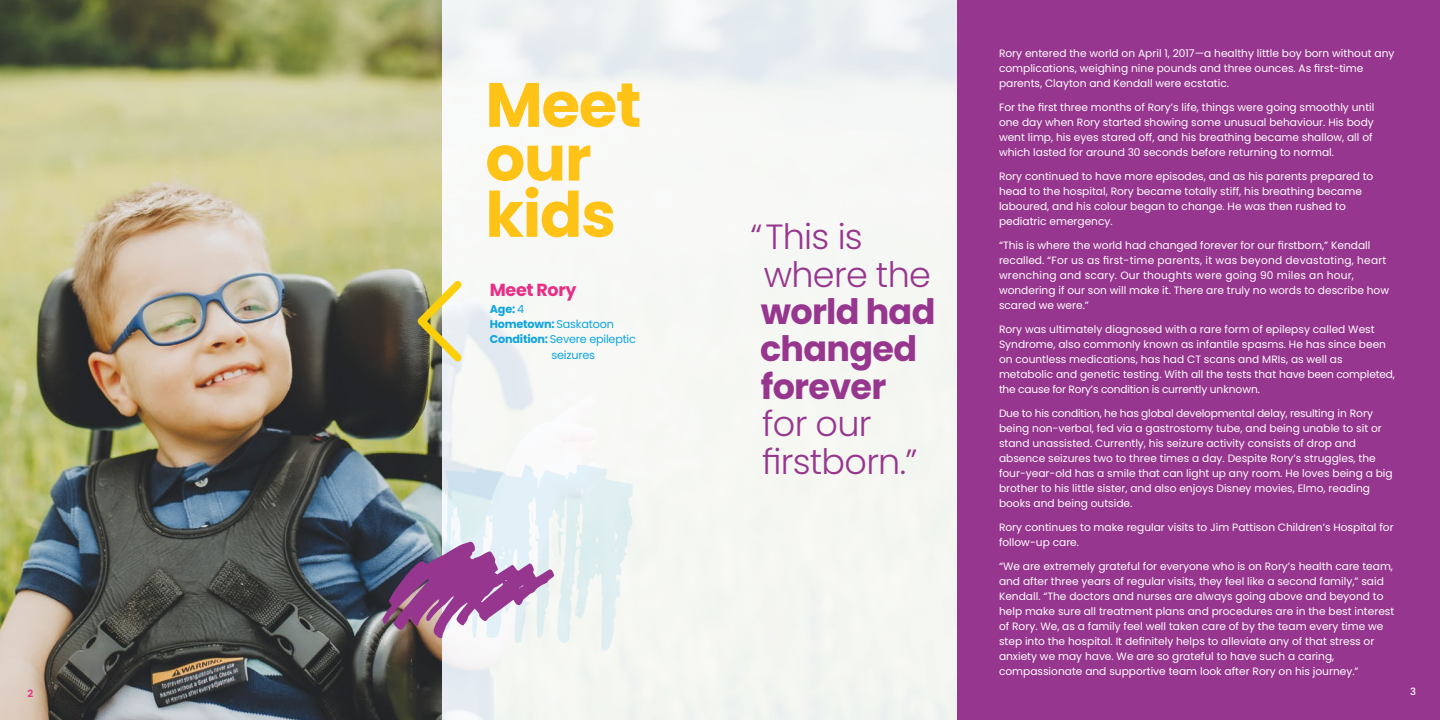
<style>
.page{position:relative;width:1440px;height:720px;background:#fff}
.page>*{position:absolute;margin:0;border:0;box-sizing:border-box;transform-origin:0 0}
.t1{font:700 62.5px/55px "Poppins";letter-spacing:-.02em;color:#ffc317}
.t2{font:300 35px/37.5px "Poppins";letter-spacing:-.02em;color:#97368e}
.t3{font:700 35px/37.5px "Poppins";letter-spacing:-.02em;color:#97368e}
.t4{font:700 17.5px "Poppins";letter-spacing:-.02em;color:#e82e85}
.t5{font:11.25px "Poppins";letter-spacing:-.02em;color:#0ea5df}
.t6{font:700 11.25px "Poppins";letter-spacing:-.02em;color:#0ea5df}
.t7{font:10.62px/15px "Poppins";color:#fff}
.t8{font:600 10px "Poppins";color:#e82e85}
.t9{font:500 10px "Poppins";color:#fff}
.s1{font-weight:400}
.s2{font-weight:700}
</style>
<div class="page">
<img style="left:0;top:0;width:442px;height:720px">
<svg style="left:442px;top:0;width:516px;height:720px;fill:#f5f7f3"></svg>
<svg style="left:418px;top:281px;width:43px;height:81px;background:#c2ba7e"></svg>
<div style="left:958px;top:0;width:482px;height:720px;background:#97368e"></div>
<svg style="left:382px;top:464px;width:251px;height:188px"></svg>
<h1 class="t1" style="left:485px;top:78px;width:157px">Meet our kids</h1>
<h3 class="t4" style="left:490px;top:279px;width:88px">Meet Rory</h3>
<p class="t6" style="left:490px;top:303px;width:36px">Age: <span class="s1">4</span></p>
<p class="t6" style="left:490px;top:318px;width:125px">Hometown: <span class="s1">Saskatoon</span></p>
<p class="t5" style="left:490px;top:333px;width:148px"><span class="s2">Condition:</span> Severe epileptic</p>
<p class="t5" style="left:552px;top:348px;width:45px">seizures</p>
<h2 class="t2" style="left:764px;top:218px;width:169px;text-indent:-13px">“This is where the</h2>
<h2 class="t3" style="left:760px;top:293px;width:177px">world had changed forever</h2>
<h2 class="t2" style="left:762px;top:406px;width:157px">for our firstborn.”</h2>
<p class="t7" style="left:999px;top:46px;width:397px">Rory entered the world on April 1, 2017—a healthy little boy born without any complications, weighing nine pounds and three ounces. As first-time parents, Clayton and Kendall were ecstatic.</p>
<p class="t7" style="left:999px;top:100px;width:377px">For the first three months of Rory’s life, things were going smoothly until one day when Rory started showing some unusual behaviour. His body went limp, his eyes stared off, and his breathing became shallow, all of which lasted for around 30 seconds before returning to normal.</p>
<p class="t7" style="left:999px;top:169px;width:376px">Rory continued to have more episodes, and as his parents prepared to head to the hospital, Rory became totally stiff, his breathing became laboured, and his colour began to change. He was then rushed to pediatric emergency.</p>
<p class="t7" style="left:999px;top:238px;width:392px">“This is where the world had changed forever for our firstborn,” Kendall recalled. “For us as first-time parents, it was beyond devastating, heart wrenching and scary. Our thoughts were going 90 miles an hour, wondering if our son will make it. There are truly no words to describe how scared we were.”</p>
<p class="t7" style="left:999px;top:322px;width:397px">Rory was ultimately diagnosed with a rare form of epilepsy called West Syndrome, also commonly known as infantile spasms. He has since been on countless medications, has had CT scans and MRIs, as well as metabolic and genetic testing. With all the tests that have been completed, the cause for Rory’s condition is currently unknown.</p>
<p class="t7" style="left:999px;top:406px;width:395px">Due to his condition, he has global developmental delay, resulting in Rory being non-verbal, fed via a gastrostomy tube, and being unable to sit or stand unassisted. Currently, his seizure activity consists of drop and absence seizures two to three times a day. Despite Rory’s struggles, the four-year-old has a smile that can light up any room. He loves being a big brother to his little sister, and also enjoys Disney movies, Elmo, reading books and being outside.</p>
<p class="t7" style="left:999px;top:520px;width:396px">Rory continues to make regular visits to Jim Pattison Children’s Hospital for follow-up care.</p>
<p class="t7" style="left:999px;top:559px;width:397px">“We are extremely grateful for everyone who is on Rory’s health care team, and after three years of regular visits, they feel like a second family,” said Kendall. “The doctors and nurses are always going above and beyond to help make sure all treatment plans and procedures are in the best interest of Rory. We, as a family feel well taken care of by the team every time we step into the hospital. It definitely helps to alleviate any of that stress or anxiety we may have. We are so grateful to have such a caring, compassionate and supportive team look after Rory on his journey.”</p>
<p class="t8" style="left:28px;top:688px;width:7px">2</p>
<p class="t9" style="left:1410px;top:685px;width:7px">3</p>
</div>
